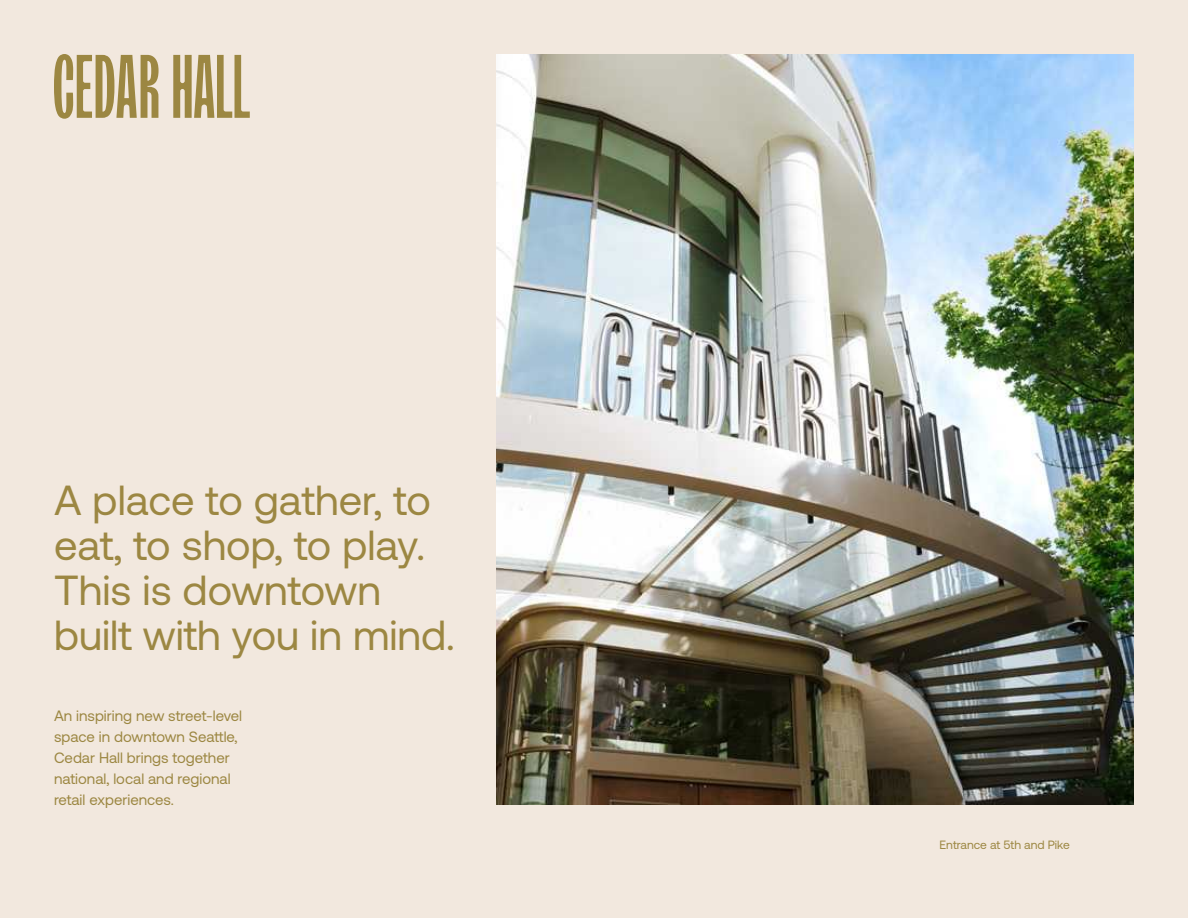
<style>
.page{position:relative;width:1188px;height:918px;background:#f2e8de}
.page>*{position:absolute;margin:0;border:0;box-sizing:border-box;transform-origin:0 0}
.t1{font:42px/45px "Aeonik";color:#9c8742}
.t2{font:15px/21px "Aeonik";color:#9c8742}
.t3{font:12px "Aeonik";color:#9c8742}
</style>
<div class="page">
<svg style="left:173px;top:55px;width:77px;height:63px"></svg>
<svg style="left:54px;top:54px;width:105px;height:65px"></svg>
<img style="left:497px;top:54px;width:637px;height:751px">
<h1 class="t1" style="left:54px;top:478px;width:402px">A place to gather, to eat, to shop, to play.<br>This is downtown built with you in mind.</h1>
<p class="t2" style="left:54px;top:705px;width:190px">An inspiring new street-level space in downtown Seattle,<br>Cedar Hall brings together national, local and regional retail experiences.</p>
<p class="t3" style="left:940px;top:838px;width:132px">Entrance at 5th and Pike</p>
</div>
